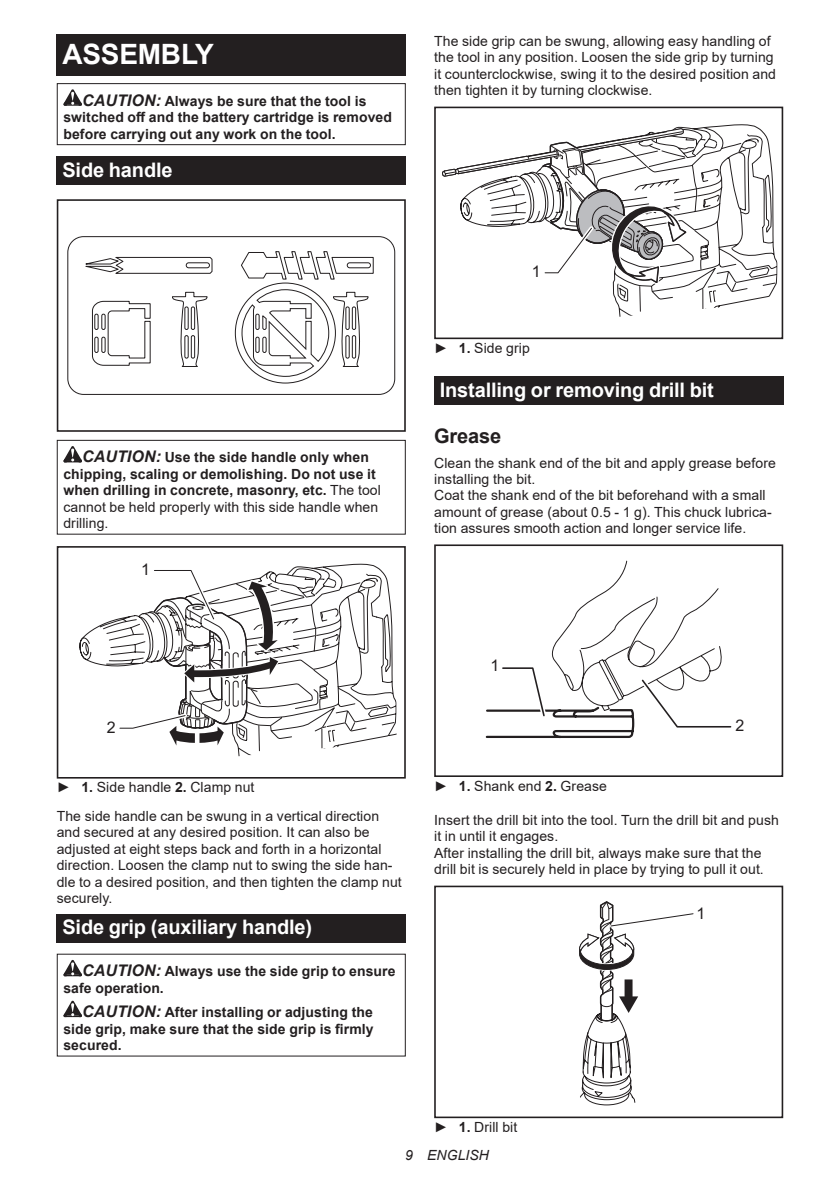
<style>
.page{position:relative;width:840px;height:1191px;background:#fff}
.page>*{position:absolute;margin:0;border:0;box-sizing:border-box;transform-origin:0 0}
.t1{font:700 28px "Arial";letter-spacing:-.01em;color:#fff}
.t2{font:700 20px "Arial";letter-spacing:-.01em;color:#fff}
.t3{font:700 20px "Arial";letter-spacing:-.01em;color:#231f20}
.t4{font:16px "Arial";color:#231f20}
.t5{font:14px/16.4px "Arial";letter-spacing:.005em;color:#231f20}
.t6{font:700 14px/16.4px "Arial";letter-spacing:.005em;color:#231f20}
.t7{font:italic 14px "Arial";letter-spacing:.005em;color:#231f20}
.s1{font-style:italic;font-size:16px}
.s2{font-weight:400}
.s3{font-weight:700}
</style>
<div class="page">
<div style="left:57px;top:34px;width:348px;height:41px;background:#231f20"></div>
<svg style="left:63px;top:89px;width:19px;height:17px"></svg>
<div style="left:57px;top:83px;width:348px;height:62px;border:1px solid #231f20"></div>
<div style="left:57px;top:156px;width:348px;height:29px;background:#231f20"></div>
<svg style="left:85px;top:251px;width:289px;height:133px"></svg>
<div style="left:67px;top:236px;width:328px;height:159px;border:1px solid #231f20;border-radius:16px"></div>
<div style="left:57px;top:199px;width:348px;height:233px;border:2px solid #231f20"></div>
<svg style="left:63px;top:446px;width:19px;height:16px"></svg>
<div style="left:57px;top:440px;width:348px;height:94px;border:1px solid #231f20"></div>
<svg style="left:79px;top:564px;width:317px;height:176px"></svg>
<div style="left:57px;top:546px;width:348px;height:232px;border:2px solid #231f20"></div>
<svg style="left:116px;top:546px;width:253px;height:232px"></svg>
<div style="left:57px;top:914px;width:348px;height:28px;background:#231f20"></div>
<svg style="left:63px;top:960px;width:19px;height:16px"></svg>
<svg style="left:63px;top:1000px;width:19px;height:17px"></svg>
<svg style="left:613px;top:124px;width:164px;height:193px"></svg>
<div style="left:434px;top:107px;width:348px;height:232px;border:2px solid #231f20"></div>
<svg style="left:442px;top:129px;width:308px;height:160px"></svg>
<div style="left:434px;top:376px;width:348px;height:29px;background:#231f20"></div>
<div style="left:434px;top:544px;width:348px;height:233px;border:2px solid #231f20"></div>
<svg style="left:485px;top:560px;width:247px;height:179px"></svg>
<div style="left:434px;top:885px;width:348px;height:233px;border:2px solid #231f20"></div>
<svg style="left:579px;top:901px;width:115px;height:204px"></svg>
<h1 class="t1" style="left:62px;top:34px;width:153px">ASSEMBLY</h1>
<p class="t6" style="left:63px;top:93px;width:330px;text-indent:19px"><span class="s1">CAUTION:</span> Always be sure that the tool is switched off and the battery cartridge is removed before carrying out any work on the tool.</p>
<h2 class="t2" style="left:62px;top:155px;width:112px">Side handle</h2>
<p class="t5" style="left:434px;top:33px;width:343px">The side grip can be swung, allowing easy handling of the tool in any position. Loosen the side grip by turning it counterclockwise, swing it to the desired position and then tighten it by turning clockwise.</p>
<p class="t6" style="left:63px;top:449px;width:319px;text-indent:19px"><span class="s1">CAUTION:</span> Use the side handle only when chipping, scaling or demolishing. Do not use it when drilling in concrete, masonry, etc. <span class="s2">The tool cannot be held properly with this side handle when drilling.</span></p>
<p class="t4" style="left:141px;top:558px;width:10px">1</p>
<p class="t4" style="left:531px;top:261px;width:10px">1</p>
<p class="t5" style="left:434px;top:339px;width:97px">► <span class="s3">1.</span> Side grip</p>
<h2 class="t2" style="left:439px;top:375px;width:275px">Installing or removing drill bit</h2>
<h2 class="t3" style="left:434px;top:421px;width:69px">Grease</h2>
<p class="t5" style="left:434px;top:454px;width:343px">Clean the shank end of the bit and apply grease before installing the bit.<br>Coat the shank end of the bit beforehand with a small amount of grease (about 0.5 - 1 g). This chuck lubrica&shy;tion assures smooth action and longer service life.</p>
<p class="t4" style="left:107px;top:716px;width:10px">2</p>
<p class="t5" style="left:57px;top:772px;width:324px;line-height:28.8px">► <span class="s3">1.</span> Side handle <span class="s3">2.</span> Clamp nut<br>The side handle can be swung in a vertical direction</p>
<p class="t5" style="left:57px;top:824px;width:346px">and secured at any desired position. It can also be adjusted at eight steps back and forth in a horizontal direction. Loosen the clamp nut to swing the side han&shy;dle to a desired position, and then tighten the clamp nut securely.</p>
<h2 class="t2" style="left:62px;top:913px;width:251px">Side grip (auxiliary handle)</h2>
<p class="t6" style="left:63px;top:963px;width:333px;text-indent:19px"><span class="s1">CAUTION:</span> Always use the side grip to ensure safe operation.</p>
<p class="t6" style="left:63px;top:1004px;width:311px;text-align:justify;text-indent:19px"><span class="s1">CAUTION:</span> After installing or adjusting the side grip, make sure that the side grip is firmly secured.</p>
<p class="t4" style="left:490px;top:654px;width:10px">1</p>
<p class="t4" style="left:735px;top:714px;width:10px">2</p>
<p class="t5" style="left:434px;top:777px;width:174px">► <span class="s3">1.</span> Shank end <span class="s3">2.</span> Grease</p>
<p class="t5" style="left:434px;top:812px;width:346px">Insert the drill bit into the tool. Turn the drill bit and push it in until it engages.<br>After installing the drill bit, always make sure that the drill bit is securely held in place by trying to pull it out.</p>
<p class="t4" style="left:696px;top:902px;width:10px">1</p>
<p class="t5" style="left:434px;top:1118px;width:85px">► <span class="s3">1.</span> Drill bit</p>
<p class="t7" style="left:405px;top:1146px;width:85px">9 ENGLISH</p>
</div>
